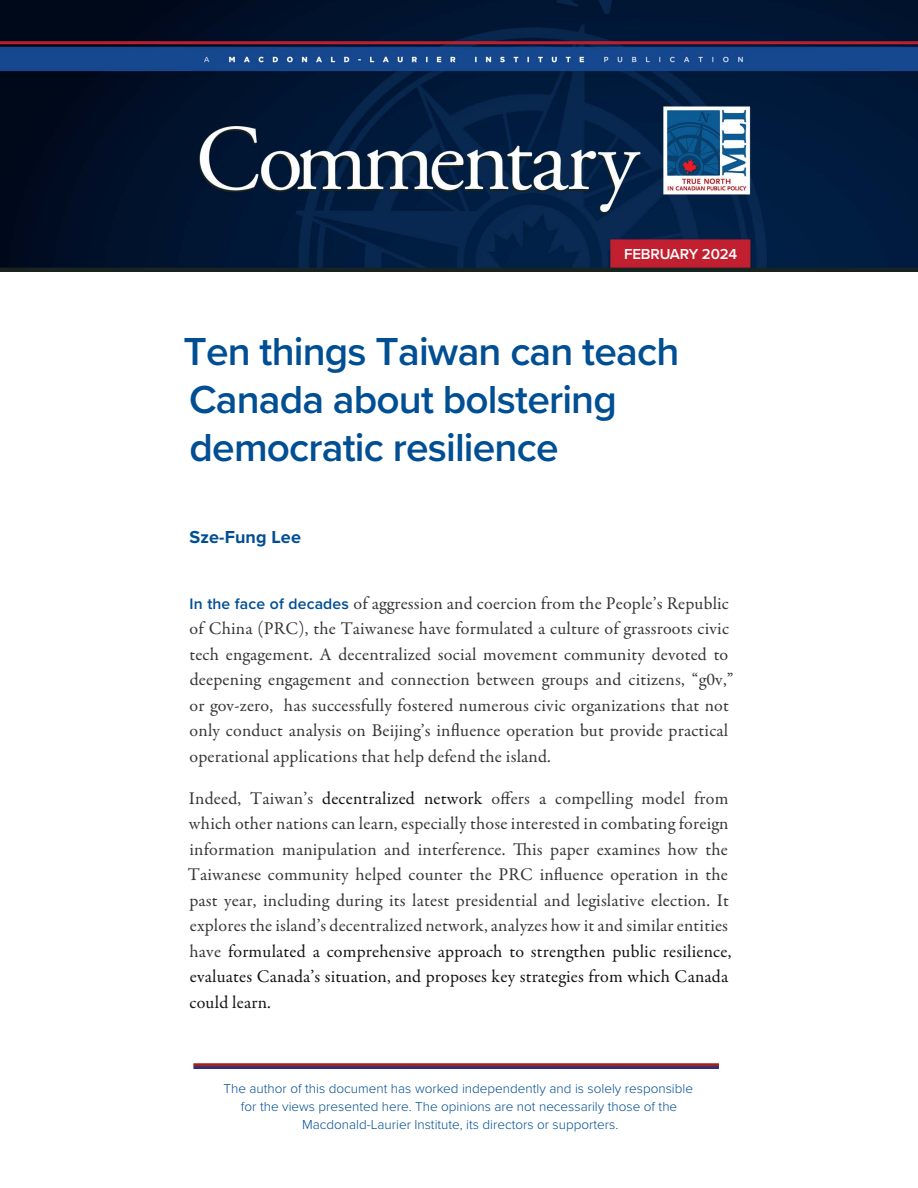
<style>
.page{position:relative;width:918px;height:1188px;background:#fff}
.page>*{position:absolute;margin:0;border:0;box-sizing:border-box;transform-origin:0 0}
.t1{font:600 40.5px/48px "Proxima Nova";letter-spacing:-.02em;color:#004e93}
.t2{font:18px/25.5px "Garamond Premr Pro";letter-spacing:.01em;color:#363636}
.t3{font:700 18px "Proxima Nova";letter-spacing:.005em;color:#004e93}
.t4{font:600 15px "Proxima Nova";letter-spacing:-.01em;color:#fff}
.t5{font:300 13.5px/18px "Proxima Nova";color:#004e93;text-align:center}
.s1{font-family:"Proxima Nova";font-weight:600;font-size:15.75px;color:#004e93}
.s2{color:#131313}
</style>
<div class="page">
<hr style="left:193px;top:1066px;width:526px;height:3px;background:#2d2f79">
<hr style="left:193px;top:1063px;width:526px;height:3px;background:#a22220">
<img style="left:0;top:0;width:918px;height:271px">
<p class="t4" style="left:624px;top:243px;width:115px">FEBRUARY 2024</p>
<h1 class="t1" style="left:183px;top:327px;width:497px">Ten things Taiwan can teach<br>Canada about bolstering democratic resilience</h1>
<p class="t3" style="left:190px;top:524px;width:113px">Sze-Fung Lee</p>
<p class="t2" style="left:189px;top:591px;width:546px"><span class="s1">In the face of decades</span> of aggression and coercion from the People’s Republic of China (PRC), the Taiwanese have formulated a culture of grassroots civic tech engagement. A decentralized social movement community devoted to deepening engagement and connection between groups and citizens, “g0v,” or gov-zero, has successfully fostered numerous civic organizations that not only conduct analysis on Beijing’s influence operation but provide practical operational applications that help defend the island.</p>
<p class="t2" style="left:188px;top:786px;width:545px">Indeed, Taiwan’s <span class="s2">decentralized network</span> offers a compelling model from which other nations can learn, especially those interested in combating foreign information manipulation and interference. This paper examines how the Taiwanese community helped counter the PRC influence operation in the past year, including during its latest presidential and legislative election. It explores the island’s decentralized network, analyzes how it and similar entities have <span class="s2">formulated a comprehensive approach to strengthen public resilience, evaluates Canada’s situation, and proposes key strategies from which Canada could learn.</span></p>
<p class="t5" style="left:224px;top:1079px;width:471px">The author of this document has worked independently and is solely responsible for the views presented here. The opinions are not necessarily those of the<br>Macdonald-Laurier Institute, its directors or supporters.</p>
</div>
